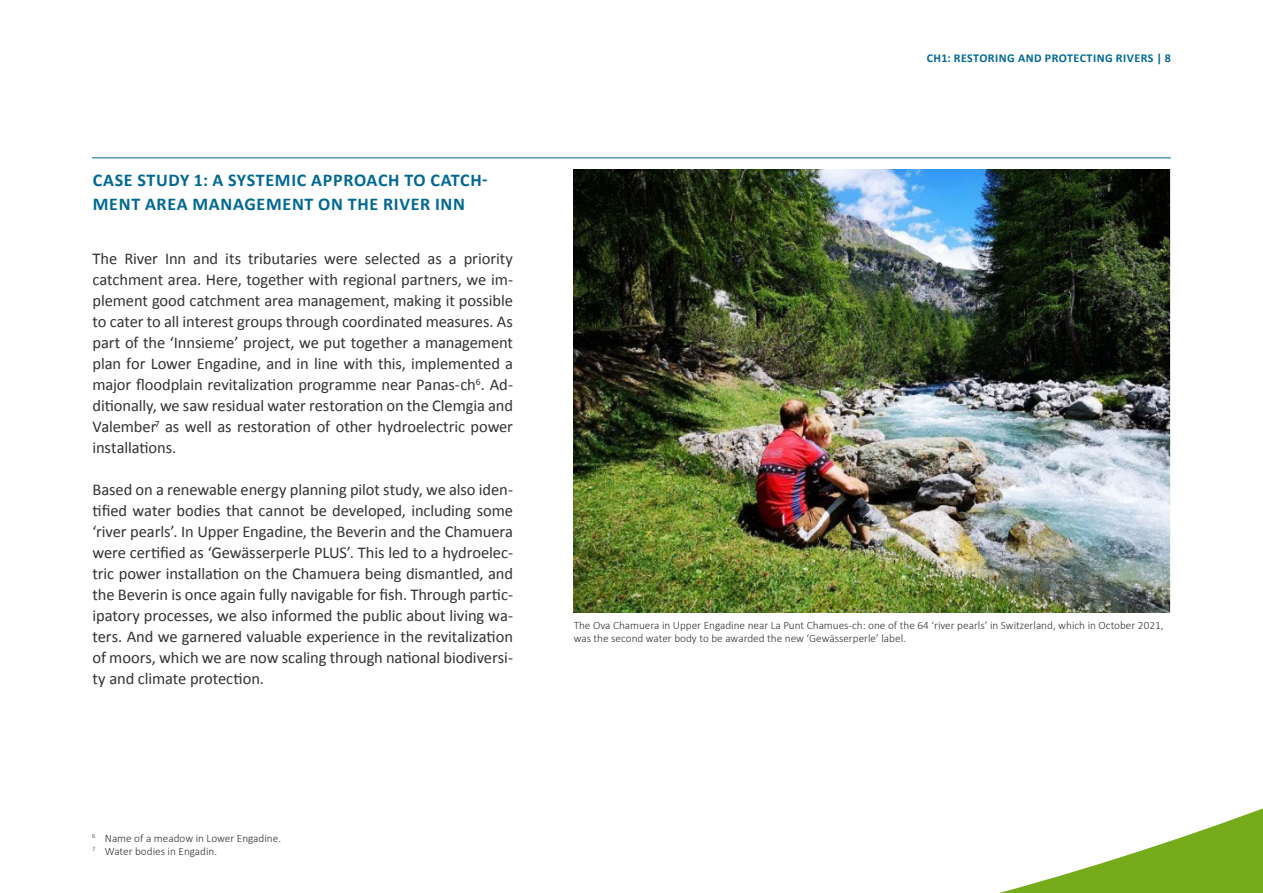
<style>
.page{position:relative;width:1263px;height:893px;background:#fff}
.page>*{position:absolute;margin:0;border:0;box-sizing:border-box;transform-origin:0 0}
.t1{font:700 18px/24px "Calibri";letter-spacing:.04em;color:#006892}
.t2{font:16.5px/21px "Calibri";letter-spacing:-.01em;color:#333;text-align:justify}
.t3{font:700 12px "Calibri";letter-spacing:.04em;color:#006892}
.t4{font:300 11.25px/13.5px "Calibri";color:#333}
</style>
<div class="page">
<svg style="left:573px;top:240px;width:690px;height:653px"></svg>
<img style="left:574px;top:170px;width:597px;height:442px">
<hr style="left:92px;top:157px;width:1079px;height:1px;background:#006892">
<p class="t1" style="left:93px;top:168px;width:396px">CASE STUDY 1: A SYSTEMIC APPROACH TO CATCH-<br>MENT AREA MANAGEMENT ON THE RIVER INN</p>
<p class="t2" style="left:92px;top:248px;width:422px">The River Inn and its tributaries were selected as a priority catchment area. Here, together with regional partners, we im&shy;plement good catchment area management, making it possible to cater to all interest groups through coordinated measures. As part of the ‘Innsieme’ project, we put together a management plan for Lower Engadine, and in line with this, implemented a major floodplain revitalization programme near Panas-ch<sup>6</sup>. Ad&shy;ditionally, we saw residual water restoration on the Clemgia and Valember<sup>7</sup> as well as restoration of other hydroelectric power installations.</p>
<p class="t2" style="left:92px;top:479px;width:422px">Based on a renewable energy planning pilot study, we also iden&shy;tified water bodies that cannot be developed, including some ‘river pearls’. In Upper Engadine, the Beverin and the Chamuera were certified as ‘Gewässerperle PLUS’. This led to a hydroelec&shy;tric power installation on the Chamuera being dismantled, and the Beverin is once again fully navigable for fish. Through partic&shy;ipatory processes, we also informed the public about living wa&shy;ters. And we garnered valuable experience in the revitalization of moors, which we are now scaling through national biodiversi&shy;ty and climate protection.</p>
<p class="t4" style="left:92px;top:831px;width:190px"><sup>6</sup> Name of a meadow in Lower Engadine.<br><sup>7</sup> Water bodies in Engadin.</p>
<p class="t3" style="left:927px;top:49px;width:246px">CH1: RESTORING AND PROTECTING RIVERS | 8</p>
<p class="t4" style="left:574px;top:618px;width:591px">The Ova Chamuera in Upper Engadine near La Punt Chamues-ch: one of the 64 ‘river pearls’ in Switzerland, which in October 2021, was the second water body to be awarded the new ‘Gewässerperle’ label.</p>
</div>
